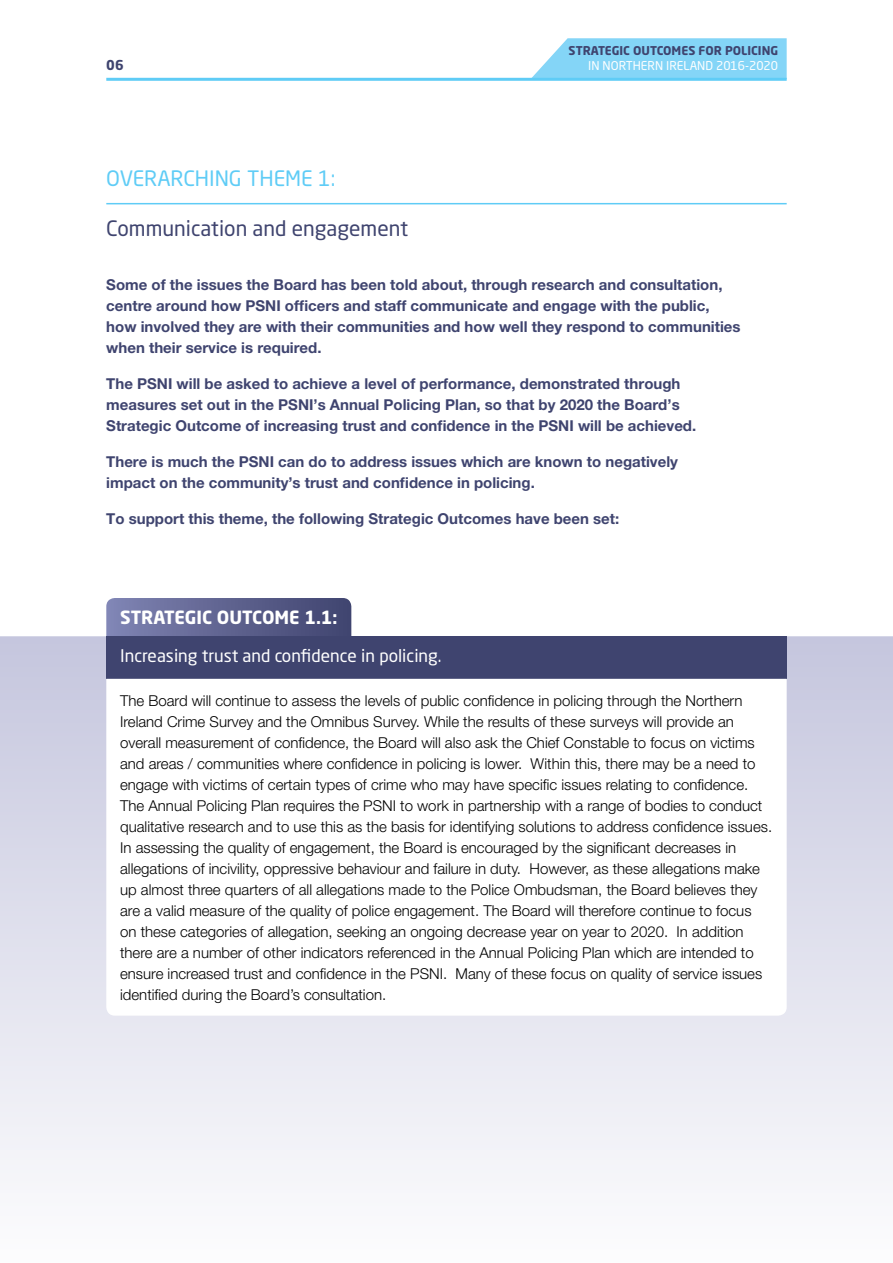
<style>
.page{position:relative;width:893px;height:1263px;background:#fff}
.page>*{position:absolute;margin:0;border:0;box-sizing:border-box;transform-origin:0 0}
.t1{font:21px "Neo Sans Std";color:#3f446f}
.t2{font:21px "Neo Sans Std";color:#5fccf6}
.t3{font:700 18px "Neo Sans Std";color:#fff}
.t4{font:17.25px "Neo Sans Std";color:#fff}
.t5{font:300 15px/21px "Helvetica Neue LT Pro";color:#000}
.t6{font:700 15px/21px "Helvetica Neue LT Pro";color:#3f446f}
.t7{font:700 13.5px "Neo Sans Std";color:#3f446f}
.t8{font:700 12px "Neo Sans Std";color:#3f446f}
.t9{font:12px "Neo Sans Std";color:#fff}
</style>
<div class="page">
<svg style="left:530px;top:38px;width:257px;height:40px;background:#8ed8f7"></svg>
<hr style="left:106px;top:78px;width:681px;height:3px;background:#5fccf6">
<svg style="left:0;top:636px;width:893px;height:537px;fill:#eaeaf3"></svg>
<svg style="left:106px;top:598px;width:245px;height:38px;background:#606491"></svg>
<div style="left:106px;top:636px;width:681px;height:43px;background:#3f446f"></div>
<svg style="left:106px;top:679px;width:681px;height:337px"></svg>
<hr style="left:106px;top:203px;width:681px;height:1px;background:#5fccf6">
<p class="t7" style="left:106px;top:56px;width:19px">06</p>
<h1 class="t2" style="left:106px;top:166px;width:230px">OVERARCHING THEME 1:</h1>
<h1 class="t1" style="left:106px;top:215px;width:303px">Communication and engagement</h1>
<p class="t8" style="left:569px;top:43px;width:211px">STRATEGIC OUTCOMES FOR POLICING</p>
<p class="t9" style="left:588px;top:58px;width:191px">IN NORTHERN IRELAND 2016-2020</p>
<p class="t6" style="left:106px;top:274px;width:636px">Some of the issues the Board has been told about, through research and consultation, centre around how PSNI officers and staff communicate and engage with the public, how involved they are with their communities and how well they respond to communities when their service is required.</p>
<p class="t6" style="left:106px;top:373px;width:591px">The PSNI will be asked to achieve a level of performance, demonstrated through measures set out in the PSNI’s Annual Policing Plan, so that by 2020 the Board’s<br>Strategic Outcome of increasing trust and confidence in the PSNI will be achieved.</p>
<p class="t6" style="left:106px;top:451px;width:573px">There is much the PSNI can do to address issues which are known to negatively impact on the community’s trust and confidence in policing.</p>
<p class="t6" style="left:106px;top:508px;width:515px">To support this theme, the following Strategic Outcomes have been set:</p>
<p class="t3" style="left:120px;top:606px;width:219px">STRATEGIC OUTCOME 1.1:</p>
<p class="t4" style="left:120px;top:646px;width:323px">Increasing trust and confidence in policing.</p>
<p class="t5" style="left:120px;top:689px;width:654px">The Board will continue to assess the levels of public confidence in policing through the Northern Ireland Crime Survey and the Omnibus Survey. While the results of these surveys will provide an overall measurement of confidence, the Board will also ask the Chief Constable to focus on victims and areas / communities where confidence in policing is lower. Within this, there may be a need to engage with victims of certain types of crime who may have specific issues relating to confidence.<br>The Annual Policing Plan requires the PSNI to work in partnership with a range of bodies to conduct qualitative research and to use this as the basis for identifying solutions to address confidence issues.<br>In assessing the quality of engagement, the Board is encouraged by the significant decreases in allegations of incivility, oppressive behaviour and failure in duty. However, as these allegations make up almost three quarters of all allegations made to the Police Ombudsman, the Board believes they are a valid measure of the quality of police engagement. The Board will therefore continue to focus<br>on these categories of allegation, seeking an ongoing decrease year on year to 2020. In addition there are a number of other indicators referenced in the Annual Policing Plan which are intended to ensure increased trust and confidence in the PSNI. Many of these focus on quality of service issues identified during the Board’s consultation.</p>
</div>
